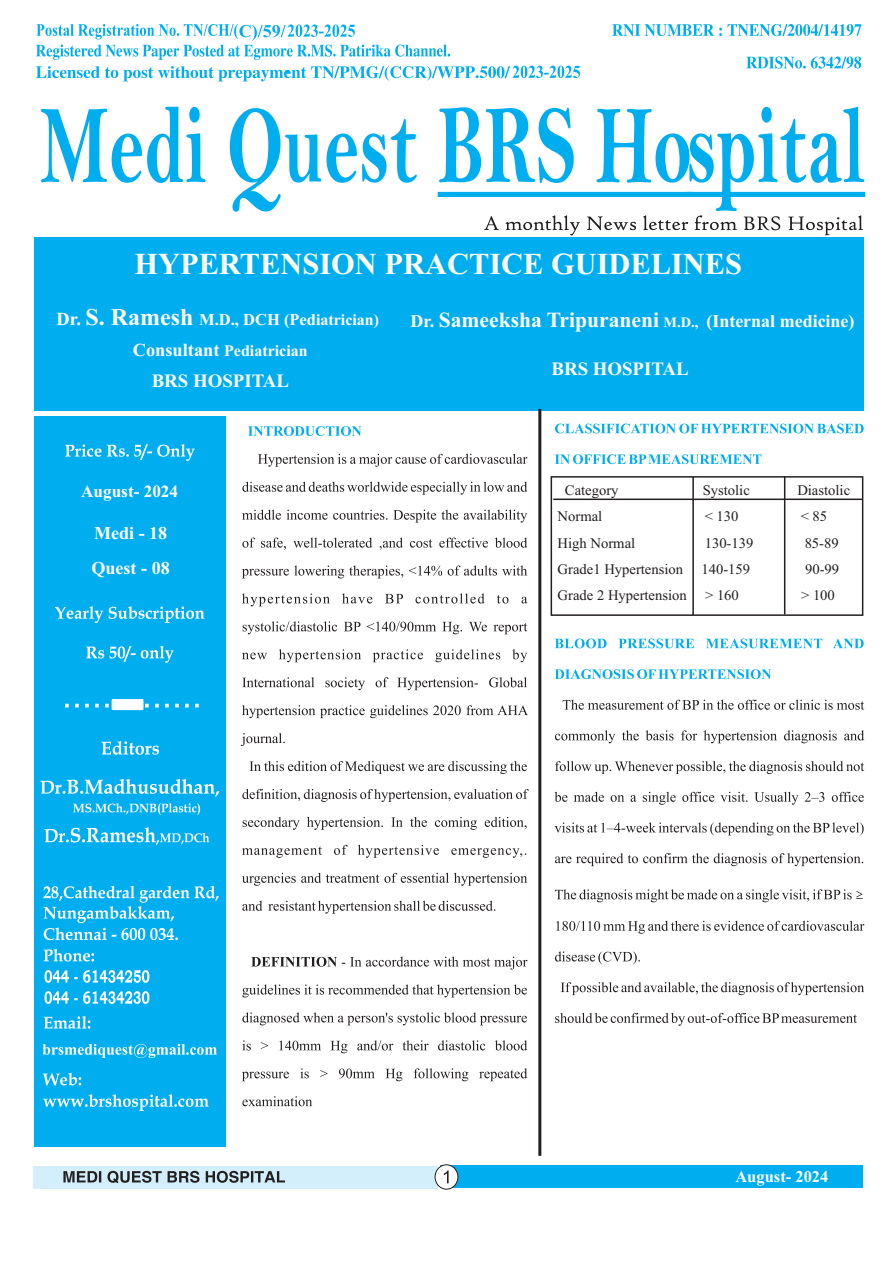
<style>
.page{position:relative;width:893px;height:1263px;background:#fff}
.page>*{position:absolute;margin:0;border:0;box-sizing:border-box;transform-origin:0 0}
.t1{font:700 30.45px "Times New Roman";color:#fff}
.t2{font:700 18.75px "Times New Roman";color:#fff}
.t3{font:700 18px/35.5px "Times New Roman";color:#fff}
.t4{font:700 17.25px "Times New Roman";color:#fff}
.t5{font:700 16.5px "Times New Roman";color:#fff}
.t6{font:700 16.05px "Times New Roman";color:#fff}
.t7{font:14.7px "Times New Roman";color:#231f20}
.s1{font-size:18.45px}
.s2{font-size:24px}
.s3{font-size:16.05px}
.s4{font-size:21.6px}
.s5{font-size:14.4px}
</style>
<div class="page">
<div style="left:441px;top:1165px;width:422px;height:23px;background:#00aeef"></div>
<div style="left:33px;top:1166px;width:405px;height:22px;background:#d4effc"></div>
<svg style="left:41px;top:107px;width:443px;height:105px"></svg>
<svg style="left:484px;top:106px;width:381px;height:129px"></svg>
<div style="left:34px;top:416px;width:191px;height:730px;background:#00aeef"></div>
<svg style="left:65px;top:444px;width:130px;height:17px"></svg>
<svg style="left:55px;top:606px;width:149px;height:17px"></svg>
<svg style="left:86px;top:646px;width:88px;height:17px"></svg>
<svg style="left:101px;top:741px;width:58px;height:14px"></svg>
<svg style="left:65px;top:704px;width:4px;height:3px"></svg>
<svg style="left:75px;top:704px;width:4px;height:3px"></svg>
<svg style="left:85px;top:704px;width:4px;height:3px"></svg>
<svg style="left:95px;top:704px;width:4px;height:3px"></svg>
<svg style="left:105px;top:699px;width:44px;height:11px"></svg>
<svg style="left:155px;top:704px;width:4px;height:3px"></svg>
<svg style="left:165px;top:704px;width:4px;height:3px"></svg>
<svg style="left:175px;top:704px;width:4px;height:3px"></svg>
<svg style="left:185px;top:704px;width:4px;height:3px"></svg>
<svg style="left:195px;top:704px;width:4px;height:3px"></svg>
<svg style="left:40px;top:779px;width:179px;height:18px"></svg>
<svg style="left:73px;top:803px;width:127px;height:12px"></svg>
<svg style="left:43px;top:886px;width:176px;height:54px"></svg>
<svg style="left:44px;top:949px;width:50px;height:12px"></svg>
<svg style="left:44px;top:1016px;width:46px;height:13px"></svg>
<svg style="left:43px;top:1073px;width:38px;height:12px"></svg>
<svg style="left:43px;top:1094px;width:166px;height:17px"></svg>
<div style="left:435px;top:1164px;width:23px;height:25px;background:#fff;border:1px solid #231f20;border-radius:50%"></div>
<svg style="left:444px;top:1170px;width:5px;height:13px"></svg>
<svg style="left:44px;top:827px;width:165px;height:18px"></svg>
<svg style="left:44px;top:970px;width:105px;height:13px"></svg>
<svg style="left:44px;top:991px;width:105px;height:13px"></svg>
<div style="left:34px;top:237px;width:829px;height:173px;background:#00aeef"></div>
<svg style="left:63px;top:1171px;width:222px;height:12px"></svg>
<svg style="left:248px;top:426px;width:113px;height:10px"></svg>
<svg style="left:241px;top:454px;width:288px;height:652px"></svg>
<svg style="left:555px;top:424px;width:309px;height:10px"></svg>
<svg style="left:555px;top:454px;width:247px;height:159px"></svg>
<svg style="left:555px;top:638px;width:309px;height:41px"></svg>
<svg style="left:554px;top:700px;width:310px;height:326px"></svg>
<hr style="left:538px;top:409px;width:3px;height:747px;background:#231f20">
<div style="left:551px;top:476px;width:312px;height:140px;border:2px solid #231f20"></div>
<hr style="left:553px;top:498px;width:309px;height:2px;background:#231f20">
<hr style="left:692px;top:477px;width:2px;height:138px;background:#231f20">
<hr style="left:784px;top:476px;width:1px;height:138px;background:#231f20">
<svg style="left:612px;top:24px;width:249px;height:12px"></svg>
<svg style="left:746px;top:56px;width:115px;height:13px"></svg>
<svg style="left:36px;top:66px;width:544px;height:15px"></svg>
<svg style="left:36px;top:24px;width:414px;height:36px"></svg>
<svg style="left:43px;top:1044px;width:174px;height:14px"></svg>
<h1 class="t1" style="left:134px;top:253px;width:609px">HYPERTENSION PRACTICE GUIDELINES</h1>
<p class="t5" style="left:57px;top:313px;width:324px"><span class="s1">Dr.</span> <span class="s2">S. Ramesh</span> M.D., DCH (Ped<span class="s3">iatrician)</span></p>
<p class="t6" style="left:133px;top:345px;width:176px"><span class="s1">Consultant</span> Pediatrician</p>
<p class="t2" style="left:152px;top:374px;width:139px">BRS HOSPITAL</p>
<p class="t3" style="left:411px;top:305px;width:445px">Dr. <span class="s4">Sameeksha Tripuraneni</span> <span class="s5">M.D.,</span> (Internal medicine)</p>
<p class="t2" style="left:552px;top:362px;width:139px">BRS HOSPITAL</p>
<p class="t4" style="left:81px;top:486px;width:99px">August- 2024</p>
<p class="t3" style="left:91px;top:517px;width:80px">Medi - 18<br>Quest - 08</p>
<p class="t7" style="left:565px;top:485px;width:55px">Category</p>
<p class="t7" style="left:703px;top:485px;width:49px">Systolic</p>
<p class="t7" style="left:797px;top:485px;width:54px">Diastolic</p>
<p class="t7" style="left:558px;top:511px;width:46px">Normal</p>
<p class="t7" style="left:705px;top:511px;width:35px">&lt; 130</p>
<p class="t7" style="left:801px;top:511px;width:28px">&lt; 85</p>
<p class="t7" style="left:558px;top:537px;width:79px">High Normal</p>
<p class="t7" style="left:705px;top:537px;width:50px">130-139</p>
<p class="t7" style="left:805px;top:537px;width:36px">85-89</p>
<p class="t7" style="left:558px;top:564px;width:127px">Grade1 Hypertension</p>
<p class="t7" style="left:701px;top:564px;width:50px">140-159</p>
<p class="t7" style="left:805px;top:564px;width:36px">90-99</p>
<p class="t7" style="left:558px;top:590px;width:131px">Grade 2 Hypertension</p>
<p class="t7" style="left:705px;top:590px;width:35px">&gt; 160</p>
<p class="t7" style="left:801px;top:590px;width:35px">&gt; 100</p>
<p class="t5" style="left:735px;top:1171px;width:95px">August- 2024</p>
</div>
